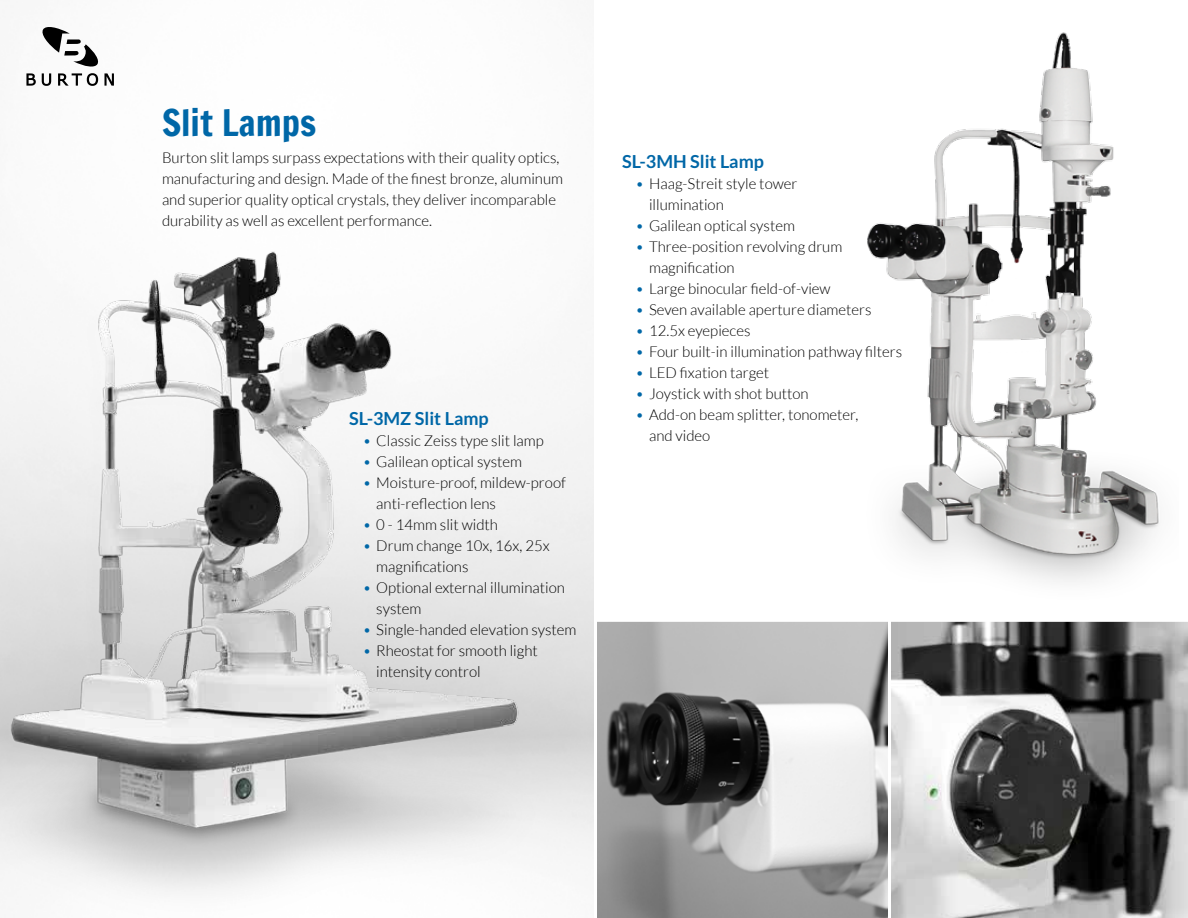
<style>
.page{position:relative;width:1188px;height:918px;background:#fff}
.page>*{position:absolute;margin:0;border:0;box-sizing:border-box;transform-origin:0 0}
.t1{font:36px "Francois One";color:#0067a7}
.t2{font:700 18px "Lato";color:#0067a7}
.t3{font:300 15px/21px "Lato";color:#000}
.s1{color:#0067a7}
</style>
<div class="page">
<img style="left:597px;top:622px;width:291px;height:296px">
<svg style="left:891px;top:622px;width:293px;height:296px;background:#777"></svg>
<svg style="left:26px;top:27px;width:88px;height:59px"></svg>
<img style="left:0;top:251px;width:592px;height:641px">
<img style="left:867px;top:32px;width:292px;height:550px">
<h1 class="t1" style="left:162px;top:97px;width:156px">Slit Lamps</h1>
<p class="t3" style="left:162px;top:147px;width:403px">Burton slit lamps surpass expectations with their quality optics, manufacturing and design. Made of the finest bronze, aluminum and superior quality optical crystals, they deliver incomparable durability as well as excellent performance.</p>
<p class="t2" style="left:622px;top:151px;width:143px">SL-3MH Slit Lamp</p>
<p class="t3" style="left:649px;top:173px;width:150px;text-indent:-14px"><span class="s1">•</span> Haag-Streit style tower illumination</p>
<p class="t3" style="left:636px;top:215px;width:161px"><span class="s1">•</span> Galilean optical system</p>
<p class="t3" style="left:649px;top:236px;width:195px;text-indent:-14px"><span class="s1">•</span> Three-position revolving drum magnification</p>
<p class="t3" style="left:636px;top:278px;width:197px"><span class="s1">•</span> Large binocular field-of-view</p>
<p class="t3" style="left:636px;top:299px;width:238px"><span class="s1">•</span> Seven available aperture diameters</p>
<p class="t3" style="left:636px;top:320px;width:116px"><span class="s1">•</span> 12.5x eyepieces</p>
<p class="t3" style="left:636px;top:341px;width:268px"><span class="s1">•</span> Four built-in illumination pathway filters</p>
<p class="t3" style="left:636px;top:362px;width:135px"><span class="s1">•</span> LED fixation target</p>
<p class="t3" style="left:636px;top:383px;width:175px"><span class="s1">•</span> Joystick with shot button</p>
<p class="t3" style="left:649px;top:404px;width:211px;text-indent:-14px"><span class="s1">•</span> Add-on beam splitter, tonometer, and video</p>
<p class="t2" style="left:349px;top:408px;width:141px">SL-3MZ Slit Lamp</p>
<p class="t3" style="left:363px;top:430px;width:183px"><span class="s1">•</span> Classic Zeiss type slit lamp</p>
<p class="t3" style="left:363px;top:451px;width:161px"><span class="s1">•</span> Galilean optical system</p>
<p class="t3" style="left:376px;top:472px;width:191px;text-indent:-14px"><span class="s1">•</span> Moisture-proof, mildew-proof anti-reflection lens</p>
<p class="t3" style="left:363px;top:514px;width:137px"><span class="s1">•</span> 0 - 14mm slit width</p>
<p class="t3" style="left:376px;top:535px;width:175px;text-indent:-14px"><span class="s1">•</span> Drum change 10x, 16x, 25x magnifications</p>
<p class="t3" style="left:376px;top:577px;width:190px;text-indent:-14px"><span class="s1">•</span> Optional external illumination system</p>
<p class="t3" style="left:363px;top:619px;width:215px"><span class="s1">•</span> Single-handed elevation system</p>
<p class="t3" style="left:376px;top:640px;width:163px;text-indent:-14px"><span class="s1">•</span> Rheostat for smooth light intensity control</p>
</div>
